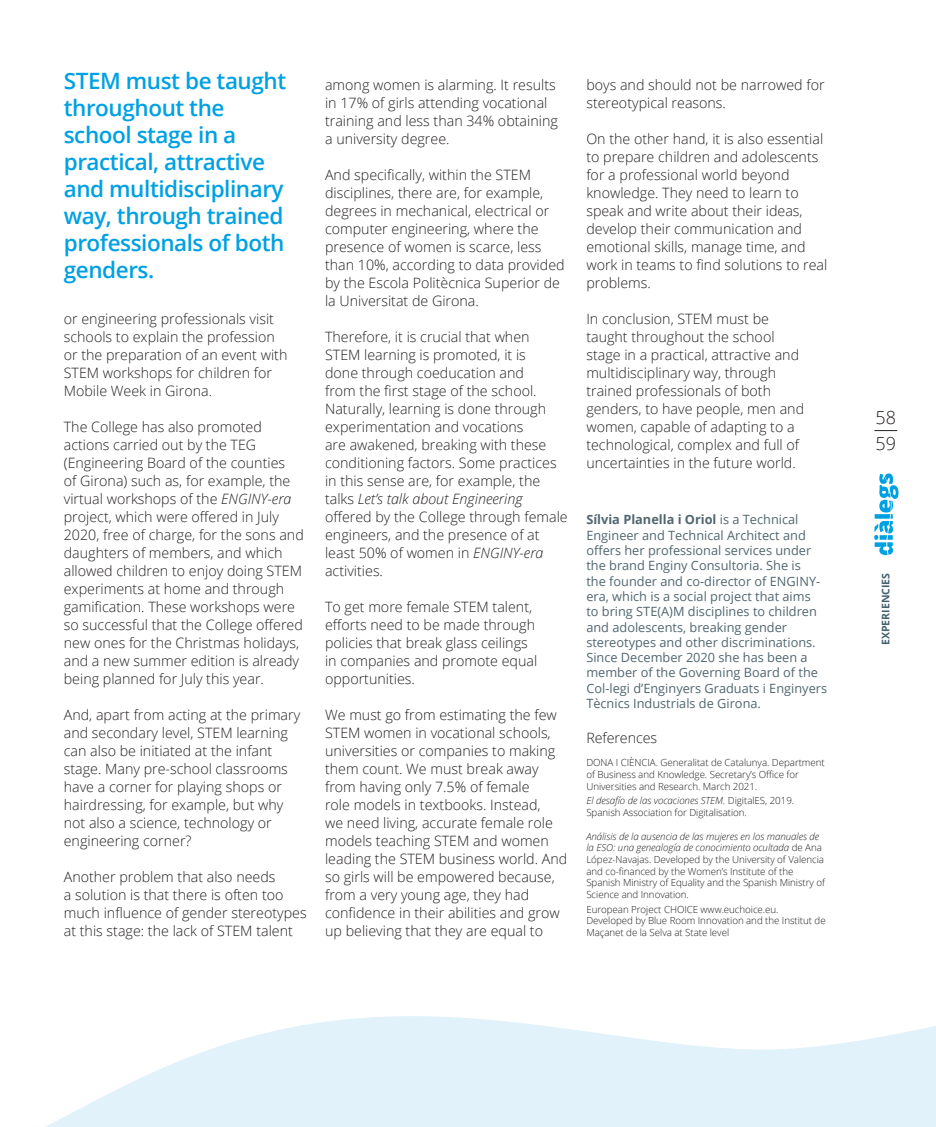
<style>
.page{position:relative;width:936px;height:1127px;background:#fff}
.page>*{position:absolute;margin:0;border:0;box-sizing:border-box;transform-origin:0 0}
.TEXTOS{font:600 22.5px/27px "Open Sans";letter-spacing:-.02em;color:#00a1e3}
.TEXTOS-2{font:300 18px "Open Sans";color:#231f20}
.TEXTOS-3{font:300 14.25px/18px "Open Sans";color:#231f20}
.t1{font:12.75px/15.3px "Open Sans";color:#516670}
.t2{font:700 10.5px "Open Sans";color:#46616e}
.TEXTOS-4{font:300 9.75px/11.7px "Open Sans";letter-spacing:-.005em;color:#231f20}
.s1{font-style:italic}
.s2{font-weight:700}
</style>
<div class="page">
<svg style="left:874px;top:473px;width:24px;height:82px"></svg>
<svg style="left:45px;top:1016px;width:890px;height:111px;fill:#e1f2fb"></svg>
<svg style="left:874px;top:430px;width:23px;height:1px"></svg>
<p class="TEXTOS" style="left:64px;top:67px;width:224px">STEM must be taught throughout the school stage in a practical, attractive and multidisciplinary way, through trained professionals of both genders.</p>
<p class="TEXTOS-3" style="left:64px;top:309px;width:225px">or engineering professionals visit schools to explain the profession or the preparation of an event with<br>STEM workshops for children for<br>Mobile Week in Girona.</p>
<p class="TEXTOS-3" style="left:64px;top:417px;width:241px">The College has also promoted actions carried out by the TEG (Engineering Board of the counties<br>of Girona) such as, for example, the virtual workshops of the <span class="s1">ENGINY-era </span>project, which were offered in July 2020, free of charge, for the sons and daughters of members, and which allowed children to enjoy doing STEM experiments at home and through gamification. These workshops were so successful that the College offered new ones for the Christmas holidays, and a new summer edition is already being planned for July this year.</p>
<p class="TEXTOS-3" style="left:64px;top:705px;width:238px">And, apart from acting at the primary and secondary level, STEM learning can also be initiated at the infant stage. Many pre-school classrooms have a corner for playing shops or hairdressing, for example, but why not also a science, technology or engineering corner?</p>
<p class="TEXTOS-3" style="left:64px;top:867px;width:244px">Another problem that also needs<br>a solution is that there is often too much influence of gender stereotypes at this stage: the lack of STEM talent</p>
<p class="TEXTOS-3" style="left:325px;top:75px;width:234px">among women is alarming. It results in 17% of girls attending vocational training and less than 34% obtaining a university degree.</p>
<p class="TEXTOS-3" style="left:325px;top:165px;width:241px">And specifically, within the STEM disciplines, there are, for example, degrees in mechanical, electrical or computer engineering, where the presence of women is scarce, less than 10%, according to data provided by the Escola Politècnica Superior de la Universitat de Girona.</p>
<p class="TEXTOS-3" style="left:325px;top:327px;width:244px">Therefore, it is crucial that when<br>STEM learning is promoted, it is<br>done through coeducation and<br>from the first stage of the school.<br>Naturally, learning is done through experimentation and vocations<br>are awakened, breaking with these conditioning factors. Some practices in this sense are, for example, the talks <span class="s1">Let’s talk about Engineering </span>offered by the College through female engineers, and the presence of at least 50% of women in <span class="s1">ENGINY-era </span>activities.</p>
<p class="TEXTOS-3" style="left:325px;top:597px;width:214px">To get more female STEM talent, efforts need to be made through policies that break glass ceilings in companies and promote equal opportunities.</p>
<p class="TEXTOS-3" style="left:325px;top:705px;width:244px">We must go from estimating the few STEM women in vocational schools, universities or companies to making them count. We must break away from having only 7.5% of female<br>role models in textbooks. Instead,<br>we need living, accurate female role models teaching STEM and women leading the STEM business world. And so girls will be empowered because, from a very young age, they had confidence in their abilities and grow up believing that they are equal to</p>
<p class="TEXTOS-3" style="left:586px;top:75px;width:240px">boys and should not be narrowed for stereotypical reasons.</p>
<p class="TEXTOS-3" style="left:586px;top:129px;width:242px">On the other hand, it is also essential to prepare children and adolescents for a professional world beyond knowledge. They need to learn to speak and write about their ideas, develop their communication and emotional skills, manage time, and work in teams to find solutions to real problems.</p>
<p class="TEXTOS-3" style="left:586px;top:309px;width:219px">In conclusion, STEM must be taught throughout the school stage in a practical, attractive and multidisciplinary way, through trained professionals of both genders, to have people, men and women, capable of adapting to a technological, complex and full of uncertainties in the future world.</p>
<p class="t1" style="left:586px;top:512px;width:242px"><span class="s2">Sílvia Planella i Oriol</span> is a Technical Engineer and Technical Architect and offers her professional services under the brand Enginy Consultoria. She is<br>the founder and co-director of ENGINY&shy;era, which is a social project that aims<br>to bring STE(A)M disciplines to children and adolescents, breaking gender stereotypes and other discriminations.<br>Since December 2020 she has been a member of the Governing Board of the Col-legi d’Enginyers Graduats i Enginyers Tècnics Industrials de Girona.</p>
<p class="TEXTOS-3" style="left:586px;top:728px;width:72px">References</p>
<p class="TEXTOS-4" style="left:586px;top:757px;width:240px">DONA I CIÈNCIA. Generalitat de Catalunya. Department of Business and Knowledge. Secretary’s Office for<br>Universities and Research. March 2021.</p>
<p class="TEXTOS-4" style="left:586px;top:795px;width:209px"><span class="s1">El desafío de las vocaciones STEM.</span> DigitalES, 2019.<br>Spanish Association for Digitalisation.</p>
<p class="TEXTOS-4" style="left:586px;top:830px;width:240px"><span class="s1">Análisis de la ausencia de las mujeres en los manuales de la ESO: una genealogía de conocimiento ocultada</span> de Ana López-Navajas. Developed by the University of Valencia and co-financed by the Women’s Institute of the Spanish Ministry of Equality and the Spanish Ministry of Science and Innovation.</p>
<p class="TEXTOS-4" style="left:586px;top:903px;width:194px">European Project CHOICE www.euchoice.eu.</p>
<p class="TEXTOS-4" style="left:586px;top:915px;width:241px">Developed by Blue Room Innovation and the Institut de<br>Maçanet de la Selva at State level</p>
<p class="TEXTOS-2" style="left:875px;top:406px;width:22px">58</p>
<p class="TEXTOS-2" style="left:875px;top:431px;width:22px">59</p>
<p class="t2" style="left:878px;top:645px;width:74px;rotate:-90deg">EXPERIENCIES</p>
</div>
